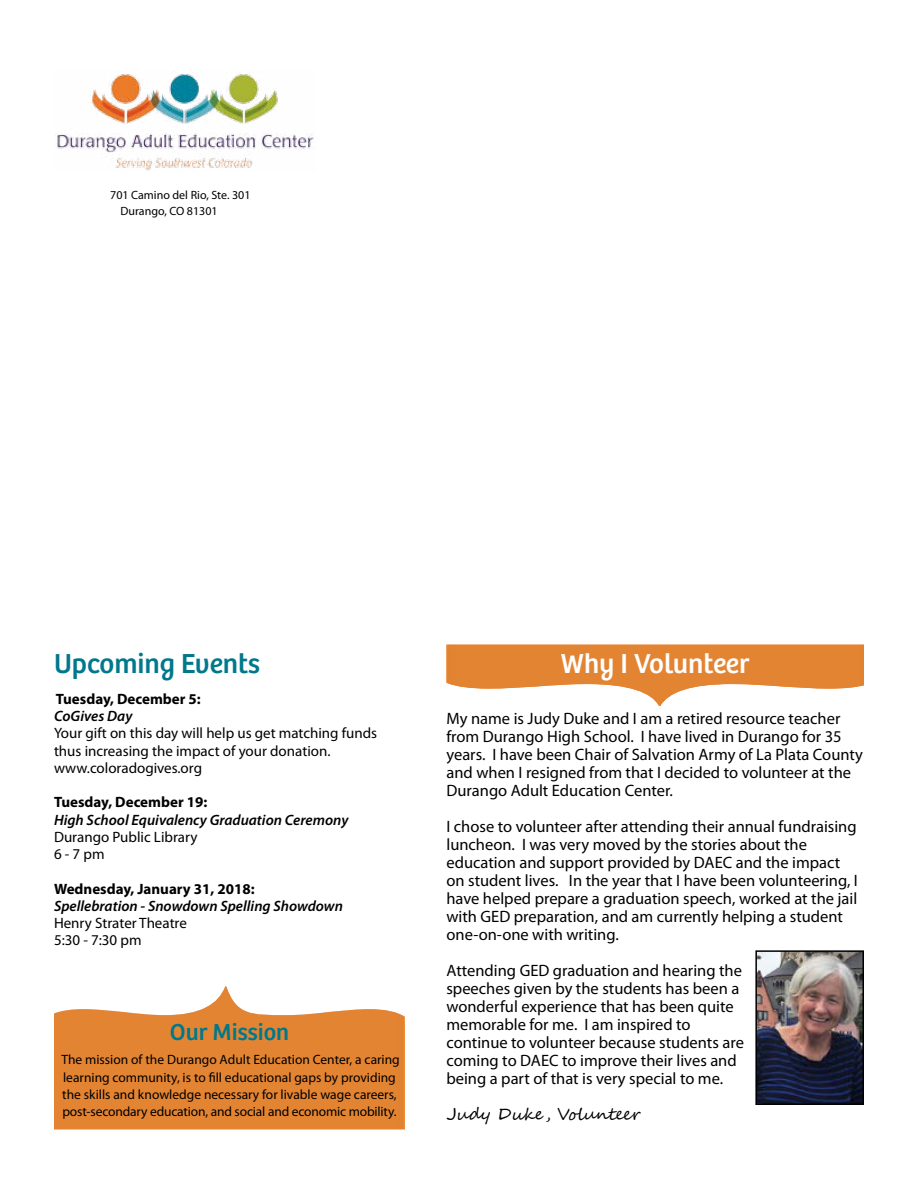
<style>
.page{position:relative;width:918px;height:1188px;background:#fff}
.page>*{position:absolute;margin:0;border:0;box-sizing:border-box;transform-origin:0 0}
.t1{font:28.5px "Bree";color:#00788c}
.t2{font:28.5px "Bree";color:#fff}
.t3{font:24px "Bree";color:#00788c}
.t4{font:16.5px/18px "Myriad Pro";color:#000}
.t5{font:16.5px "Segoe Script";color:#000}
.t6{font:15px/17.2px "Myriad Pro";color:#000}
.t7{font:italic 600 15px "Myriad Pro";color:#000}
.t8{font:700 15px "Myriad Pro";color:#000}
.t9{font:13.5px/17.2px "Myriad Pro";color:#000}
.t10{font:12px/15.8px "Myriad Pro";color:#000}
</style>
<div class="page">
<img style="left:55px;top:74px;width:259px;height:97px">
<img style="left:54px;top:986px;width:351px;height:143px">
<img style="left:446px;top:645px;width:418px;height:61px">
<img style="left:755px;top:950px;width:109px;height:155px">
<p class="t10" style="left:120px;top:187px;width:132px;text-indent:-10px">701 Camino del Rio, Ste. 301<br>Durango, CO 81301</p>
<h1 class="t1" style="left:54px;top:647px;width:208px">Upcoming Events</h1>
<p class="t8" style="left:56px;top:689px;width:146px">Tuesday, December 5:</p>
<p class="t7" style="left:54px;top:707px;width:80px">CoGives Day</p>
<p class="t6" style="left:54px;top:725px;width:325px">Your gift on this day will help us get matching funds thus increasing the impact of your donation. www.coloradogives.org</p>
<p class="t8" style="left:54px;top:793px;width:155px">Tuesday, December 19:</p>
<p class="t7" style="left:54px;top:810px;width:296px">High School Equivalency Graduation Ceremony</p>
<p class="t6" style="left:54px;top:828px;width:145px">Durango Public Library<br>6 - 7 pm</p>
<p class="t8" style="left:54px;top:879px;width:202px">Wednesday, January 31, 2018:</p>
<p class="t7" style="left:54px;top:896px;width:291px">Spellebration - Snowdown Spelling Showdown</p>
<p class="t6" style="left:54px;top:914px;width:134px">Henry Strater Theatre<br>5:30 - 7:30 pm</p>
<h2 class="t3" style="left:170px;top:1018px;width:121px">Our Mission</h2>
<p class="t9" style="left:61px;top:1051px;width:340px">The mission of the Durango Adult Education Center, a caring learning community, is to fill educational gaps by providing the skills and knowledge necessary for livable wage careers, post-secondary education, and social and economic mobility.</p>
<h1 class="t2" style="left:561px;top:647px;width:190px">Why I Volunteer</h1>
<p class="t4" style="left:446px;top:709px;width:418px">My name is Judy Duke and I am a retired resource teacher from Durango High School. I have lived in Durango for 35 years. I have been Chair of Salvation Army of La Plata County and when I resigned from that I decided to volunteer at the Durango Adult Education Center.</p>
<p class="t4" style="left:446px;top:817px;width:413px">I chose to volunteer after attending their annual fundraising luncheon. I was very moved by the stories about the education and support provided by DAEC and the impact on student lives. In the year that I have been volunteering, I have helped prepare a graduation speech, worked at the jail with GED preparation, and am currently helping a student one-on-one with writing.</p>
<p class="t4" style="left:446px;top:961px;width:299px">Attending GED graduation and hearing the speeches given by the students has been a wonderful experience that has been quite memorable for me. I am inspired to continue to volunteer because students are coming to DAEC to improve their lives and being a part of that is very special to me.</p>
<p class="t5" style="left:446px;top:1101px;width:196px">Judy Duke , Volunteer</p>
</div>
